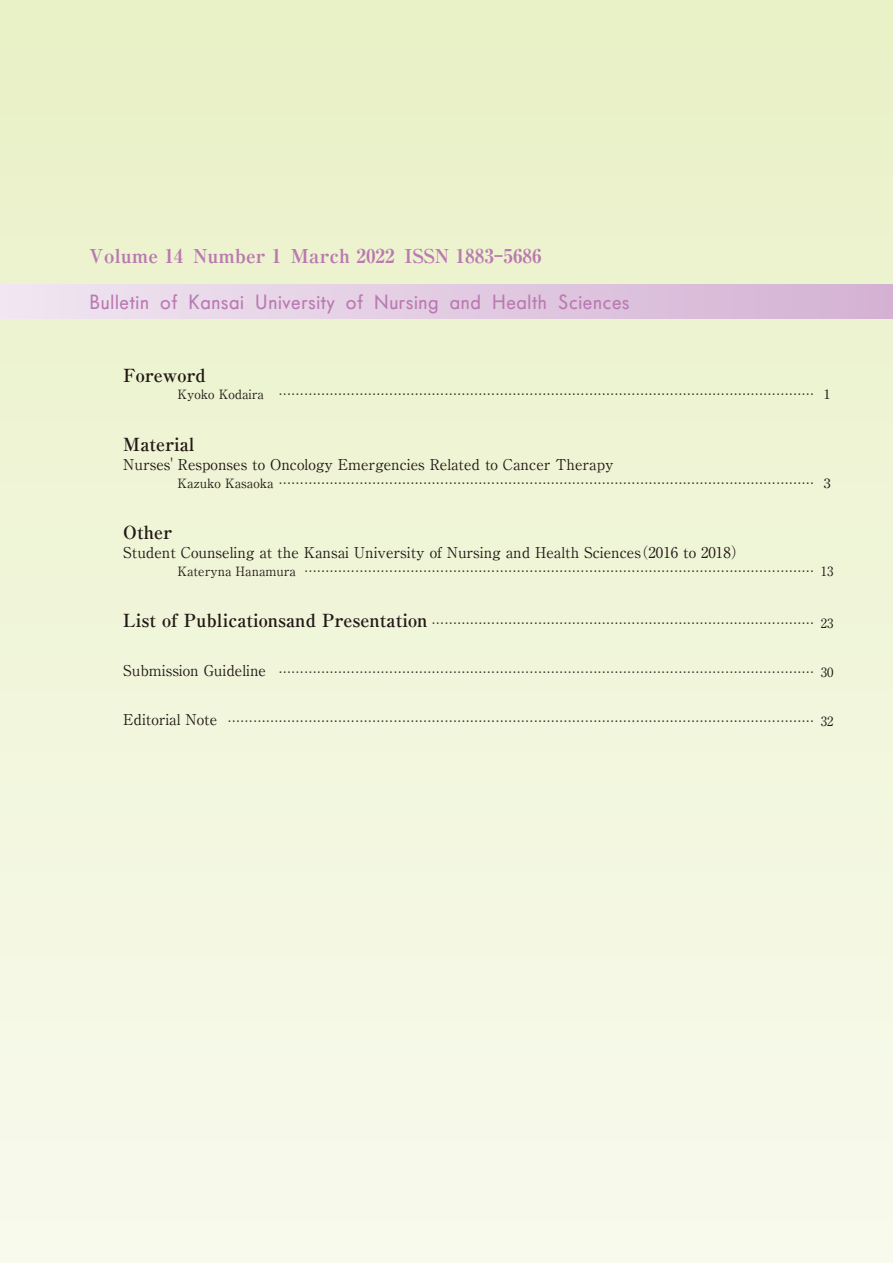
<style>
.page{position:relative;width:893px;height:1263px;background:#fff}
.page>*{position:absolute;margin:0;border:0;box-sizing:border-box;transform-origin:0 0}
.t1{font:500 21.3px "MOG Romaji A";color:#ba79b1}
.t2{font:700 expanded 19.2px "Ryumin Pr 6";color:#ba79b1}
.t3{font:700 18px "Ryumin Pr 6";color:#221815}
.t4{font:14.85px "Ryumin Pr 6";color:#221815}
.t5{font:12.75px "Ryumin Pr 6";color:#221815}
.s1{font-weight:400;font-size:12.75px}
.s2{font-size:14.85px}
</style>
<div class="page">
<div style="left:0;top:0;width:893px;height:1263px;background:linear-gradient(to bottom,#e9f1c6,#f8faed)"></div>
<div style="left:0;top:285px;width:893px;height:34px;background:linear-gradient(to right,#f0e6f2,#d4b2d3)"></div>
<h2 class="t2" style="left:89px;top:241px;width:454px">Volume 14 Number 1 March 2022 ISSN 1883-5686</h2>
<h1 class="t1" style="left:89px;top:289px;width:542px">Bulletin of Kansai University of Nursing and Health Sciences</h1>
<h3 class="t3" style="left:123px;top:361px;width:84px">Foreword</h3>
<p class="t5" style="left:178px;top:384px;width:88px">Kyoko Kodaira</p>
<h3 class="t3" style="left:123px;top:430px;width:73px">Material</h3>
<p class="t4" style="left:123px;top:453px;width:492px">Nurses' Responses to Oncology Emergencies Related to Cancer Therapy</p>
<p class="t5" style="left:279px;top:384px;width:556px">……………………………………………………………………………………………………………… １</p>
<p class="t5" style="left:178px;top:473px;width:657px">Kazuko Kasaoka ……………………………………………………………………………………………………………… ３</p>
<h3 class="t3" style="left:123px;top:518px;width:50px">Other</h3>
<p class="t4" style="left:123px;top:541px;width:624px">Student Counseling at the Kansai University of Nursing and Health Sciences(2016 to 2018）</p>
<p class="t5" style="left:178px;top:561px;width:657px">Kateryna Hanamura ………………………………………………………………………………………………………… 13</p>
<h3 class="t3" style="left:123px;top:606px;width:712px">List of Publicationsand Presentation <span class="s1">……………………………………………………………………………… 23</span></h3>
<p class="t5" style="left:123px;top:662px;width:712px"><span class="s2">Submission Guideline</span> ……………………………………………………………………………………………………………… 30</p>
<p class="t5" style="left:123px;top:711px;width:712px"><span class="s2">Editorial Note</span> ………………………………………………………………………………………………………………………… 32</p>
</div>
